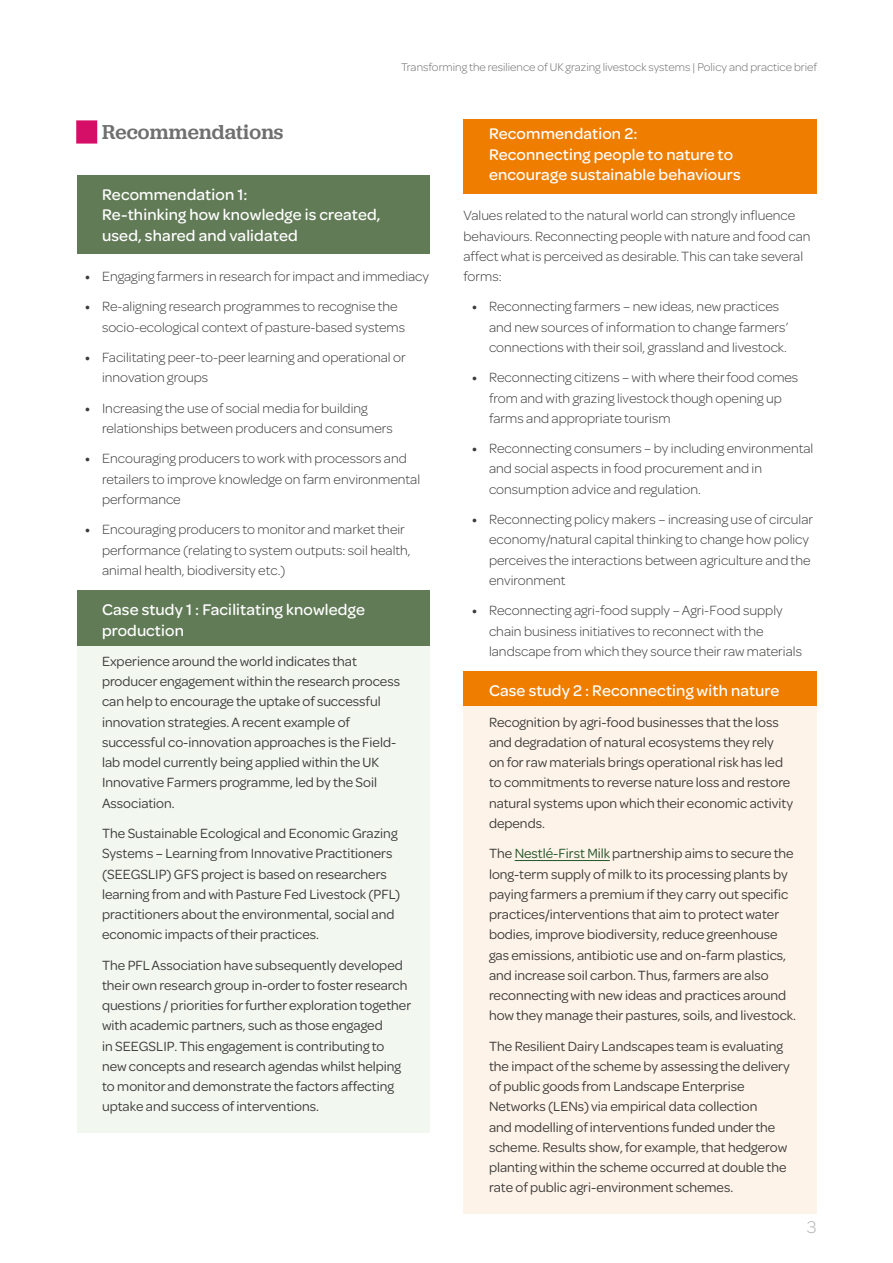
<style>
.page{position:relative;width:893px;height:1263px;background:#fff}
.page>*{position:absolute;margin:0;border:0;box-sizing:border-box;transform-origin:0 0}
.subhead{font:500 21px "Jubilat";letter-spacing:.01em;color:#706f6f}
.t1{font:300 18px "Omnes";color:#b3b2b2}
.study-head-space{font:500 16.5px/20.2px "Omnes";letter-spacing:.01em;color:#fff}
.study-head{font:500 16.5px/20.2px "Omnes";letter-spacing:.01em;color:#fff}
.shaded-text{font:14.25px/20.2px "Omnes";color:#3c3c3b}
.bullets{font:300 14.25px/20.2px "Omnes";color:#3c3c3b}
.t2{font:300 12px "Omnes";color:#706f6f}
.s1{font-weight:600}
.s2{color:#24562b}
</style>
<div class="page">
<div style="left:76px;top:120px;width:21px;height:24px;background:#d50f67"></div>
<div style="left:77px;top:175px;width:352px;height:79px;background:#627b57"></div>
<div style="left:77px;top:590px;width:352px;height:59px;background:#627b57"></div>
<div style="left:77px;top:646px;width:352px;height:183px;background:#f2f7f0"></div>
<div style="left:77px;top:818px;width:352px;height:142px;background:#f2f7f0"></div>
<div style="left:77px;top:950px;width:352px;height:183px;background:#f2f7f0"></div>
<div style="left:463px;top:119px;width:354px;height:74px;background:#ef7d00"></div>
<div style="left:463px;top:671px;width:354px;height:39px;background:#ef7d00"></div>
<div style="left:463px;top:707px;width:354px;height:142px;background:#fef3e8"></div>
<div style="left:463px;top:838px;width:354px;height:203px;background:#fef3e8"></div>
<hr style="left:515px;top:860px;width:95px;height:1px;background:#24562b">
<div style="left:463px;top:1031px;width:354px;height:183px;background:#fef3e8"></div>
<p class="t2" style="left:401px;top:59px;width:418px">Transforming the resilience of UK grazing livestock systems | Policy and practice brief</p>
<h2 class="subhead" style="left:102px;top:119px;width:183px">Recommendations</h2>
<h2 class="study-head-space" style="left:102px;top:183px;width:280px">Recommendation 1:<br>Re-thinking how knowledge is created, used, shared and validated</h2>
<p class="bullets" style="left:85px;top:265px;width:346px"><span class="s1">•</span> Engaging farmers in research for impact and immediacy</p>
<p class="bullets" style="left:102px;top:296px;width:304px;text-indent:-17px"><span class="s1">•</span> Re-aligning research programmes to recognise the socio-ecological context of pasture-based systems</p>
<p class="bullets" style="left:102px;top:346px;width:305px;text-indent:-17px"><span class="s1">•</span> Facilitating peer-to-peer learning and operational or innovation groups</p>
<p class="bullets" style="left:102px;top:397px;width:292px;text-indent:-17px"><span class="s1">•</span> Increasing the use of social media for building relationships between producers and consumers</p>
<p class="bullets" style="left:102px;top:448px;width:320px;text-indent:-17px"><span class="s1">•</span> Encouraging producers to work with processors and retailers to improve knowledge on farm environmental performance</p>
<p class="bullets" style="left:102px;top:519px;width:310px;text-indent:-17px"><span class="s1">•</span> Encouraging producers to monitor and market their performance (relating to system outputs: soil health, animal health, biodiversity etc.)</p>
<h2 class="study-head" style="left:102px;top:599px;width:264px">Case study 1 : Facilitating knowledge production</h2>
<p class="shaded-text" style="left:102px;top:650px;width:299px">Experience around the world indicates that producer engagement within the research process can help to encourage the uptake of successful innovation strategies. A recent example of successful co-innovation approaches is the Field&shy;lab model currently being applied within the UK Innovative Farmers programme, led by the Soil Association.</p>
<p class="shaded-text" style="left:102px;top:822px;width:300px">The Sustainable Ecological and Economic Grazing Systems – Learning from Innovative Practitioners (SEEGSLIP) GFS project is based on researchers learning from and with Pasture Fed Livestock (PFL) practitioners about the environmental, social and economic impacts of their practices.</p>
<p class="shaded-text" style="left:102px;top:954px;width:311px">The PFL Association have subsequently developed their own research group in-order to foster research questions / priorities for further exploration together with academic partners, such as those engaged<br>in SEEGSLIP. This engagement is contributing to new concepts and research agendas whilst helping to monitor and demonstrate the factors affecting uptake and success of interventions.</p>
<h2 class="study-head-space" style="left:489px;top:123px;width:253px">Recommendation 2:<br>Reconnecting people to nature to encourage sustainable behaviours</h2>
<p class="bullets" style="left:463px;top:205px;width:349px">Values related to the natural world can strongly influence behaviours. Reconnecting people with nature and food can affect what is perceived as desirable. This can take several forms:</p>
<p class="bullets" style="left:489px;top:296px;width:301px;text-indent:-17px"><span class="s1">•</span> Reconnecting farmers – new ideas, new practices and new sources of information to change farmers’ connections with their soil, grassland and livestock.</p>
<p class="bullets" style="left:489px;top:367px;width:311px;text-indent:-17px"><span class="s1">•</span> Reconnecting citizens – with where their food comes from and with grazing livestock though opening up farms and appropriate tourism</p>
<p class="bullets" style="left:489px;top:438px;width:326px;text-indent:-17px"><span class="s1">•</span> Reconnecting consumers – by including environmental and social aspects in food procurement and in consumption advice and regulation.</p>
<p class="bullets" style="left:489px;top:508px;width:326px;text-indent:-17px"><span class="s1">•</span> Reconnecting policy makers – increasing use of circular economy/natural capital thinking to change how policy perceives the interactions between agriculture and the environment</p>
<p class="bullets" style="left:489px;top:600px;width:314px;text-indent:-17px"><span class="s1">•</span> Reconnecting agri-food supply – Agri-Food supply chain business initiatives to reconnect with the landscape from which they source their raw materials</p>
<h2 class="study-head" style="left:489px;top:680px;width:292px">Case study 2 : Reconnecting with nature</h2>
<p class="shaded-text" style="left:489px;top:711px;width:306px">Recognition by agri-food businesses that the loss and degradation of natural ecosystems they rely<br>on for raw materials brings operational risk has led to commitments to reverse nature loss and restore natural systems upon which their economic activity depends.</p>
<p class="shaded-text" style="left:489px;top:843px;width:309px">The <span class="s2">Nestlé-First Milk</span> partnership aims to secure the long-term supply of milk to its processing plants by paying farmers a premium if they carry out specific practices/interventions that aim to protect water bodies, improve biodiversity, reduce greenhouse gas emissions, antibiotic use and on-farm plastics, and increase soil carbon. Thus, farmers are also reconnecting with new ideas and practices around how they manage their pastures, soils, and livestock.</p>
<p class="shaded-text" style="left:489px;top:1035px;width:302px">The Resilient Dairy Landscapes team is evaluating the impact of the scheme by assessing the delivery of public goods from Landscape Enterprise Networks (LENs) via empirical data collection<br>and modelling of interventions funded under the scheme. Results show, for example, that hedgerow planting within the scheme occurred at double the rate of public agri-environment schemes.</p>
<p class="t1" style="left:807px;top:1215px;width:11px">3</p>
</div>
